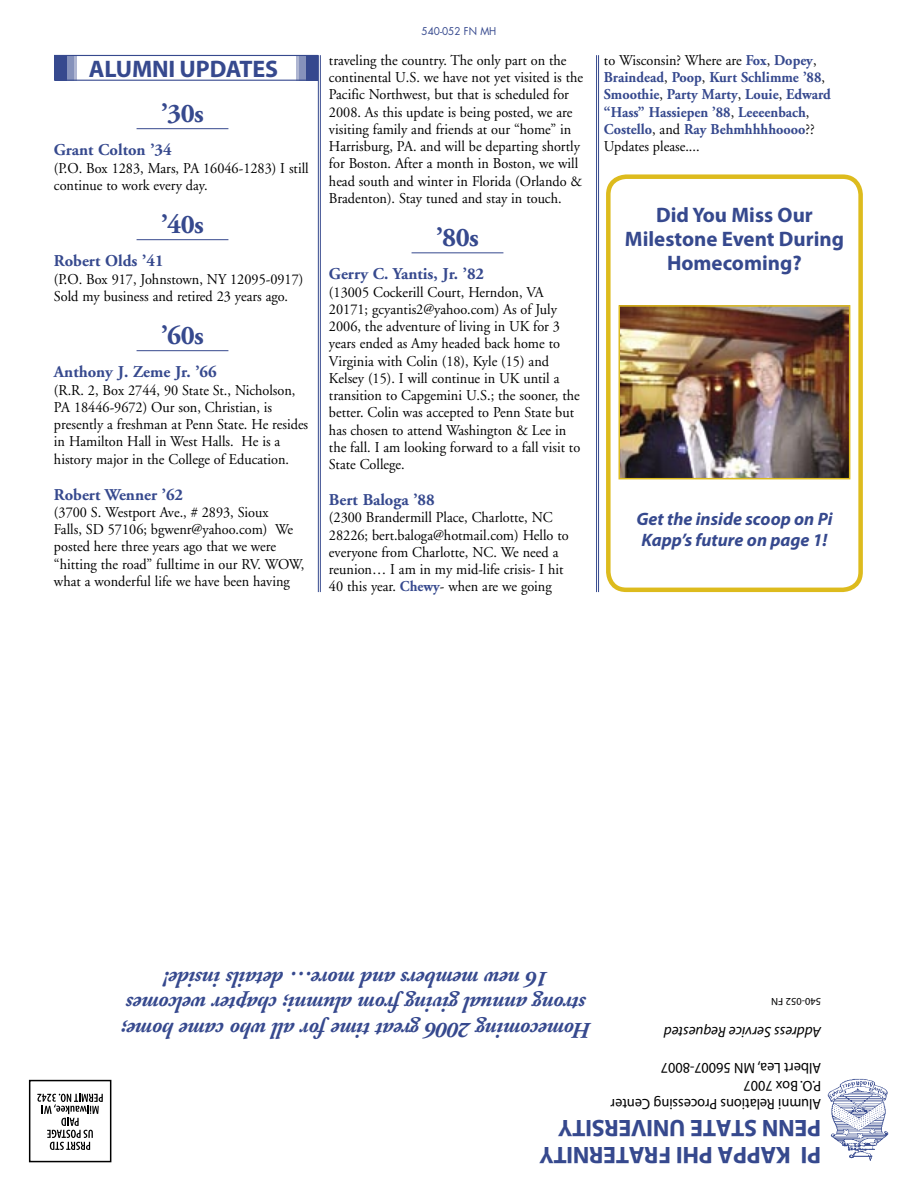
<style>
.page{position:relative;width:918px;height:1188px;background:#fff}
.page>*{position:absolute;margin:0;border:0;box-sizing:border-box;transform-origin:0 0}
._2_Alumni_Updates_Decade{font:700 27px "Adobe Garamond";letter-spacing:-.02em;color:#36498e}
.Frat_School{font:700 24px "Myriad";letter-spacing:-.01em;color:#36498e}
._2_List_Heading{font:700 24px "Myriad Pro";letter-spacing:-.005em;color:#36498e}
._2_Tagline{font:italic 700 22.5px/25.5px "Adobe Garamond";letter-spacing:-.02em;color:#36498e;text-align:center}
._2_List_Headline{font:700 21px/24px "Myriad Pro";color:#36498e;text-align:center}
._2_Subhead{font:italic 700 18px/21px "Myriad Pro";color:#36498e}
._2_Alumni_Update_Name{font:700 16.5px "Adobe Garamond";color:#36498e}
._2_Alumni_Update_Body{font:15px/17.2px "Adobe Garamond";color:#000;scale:.95 1}
._2_Alumni_Update_Body-2{font:700 15px/17.2px "Adobe Garamond";color:#36498e;scale:.95 1}
.Address{font:15px "Myriad";color:#000;scale:.95 1}
.Address-2{font:italic 15px "Myriad";color:#000}
.t1{font:700 13.5px "Myriad";color:#36498e}
._2_Frat_News_Body{font:10.5px "Futura";color:#36498e;scale:.95 1}
.Address-3{font:10.5px "Myriad";color:#000}
.s1{font-weight:700;color:#36498e}
.s2{font-weight:400;color:#000}
</style>
<div class="page">
<svg style="left:37px;top:1094px;width:66px;height:56px"></svg>
<div style="left:29px;top:1080px;width:82px;height:82px;border:2px solid #000"></div>
<img style="left:827px;top:1078px;width:62px;height:83px">
<hr style="left:137px;top:128px;width:91px;height:1px;background:#36498e">
<hr style="left:137px;top:239px;width:91px;height:1px;background:#36498e">
<hr style="left:137px;top:350px;width:91px;height:1px;background:#36498e">
<hr style="left:412px;top:252px;width:91px;height:1px;background:#36498e">
<div style="left:65px;top:55px;width:12px;height:26px;background:#afb6d2"></div>
<div style="left:62px;top:55px;width:12px;height:26px;background:#8692bb"></div>
<div style="left:55px;top:55px;width:12px;height:26px;background:#36498e"></div>
<div style="left:296px;top:55px;width:12px;height:26px;background:#afb6d2"></div>
<div style="left:299px;top:55px;width:11px;height:26px;background:#8692bb"></div>
<div style="left:306px;top:55px;width:12px;height:26px;background:#36498e"></div>
<div style="left:54px;top:55px;width:264px;height:26px;border:1px solid #36498e"></div>
<hr style="left:320px;top:55px;width:1px;height:537px;background:#36498e">
<hr style="left:318px;top:55px;width:1px;height:537px;background:#36498e">
<hr style="left:598px;top:55px;width:1px;height:537px;background:#36498e">
<hr style="left:596px;top:55px;width:1px;height:537px;background:#36498e">
<svg style="left:606px;top:174px;width:257px;height:416px"></svg>
<img style="left:622px;top:308px;width:225px;height:168px">
<div style="left:619px;top:305px;width:231px;height:174px;border:2px solid #ddbb1d"></div>
<p class="_2_List_Heading" style="left:89px;top:53px;width:191px">ALUMNI UPDATES</p>
<p class="_2_Alumni_Updates_Decade" style="left:161px;top:98px;width:44px">’30s</p>
<p class="_2_Alumni_Update_Name" style="left:54px;top:141px;width:119px">Grant Colton ’34</p>
<p class="_2_Alumni_Update_Body" style="left:54px;top:160px;width:270px">(P.O. Box 1283, Mars, PA 16046-1283) I still continue to work every day.</p>
<p class="_2_Alumni_Updates_Decade" style="left:161px;top:209px;width:44px">’40s</p>
<p class="_2_Alumni_Update_Name" style="left:54px;top:252px;width:111px">Robert Olds ’41</p>
<p class="_2_Alumni_Update_Body" style="left:54px;top:271px;width:264px">(P.O. Box 917, Johnstown, NY 12095-0917)<br>Sold my business and retired 23 years ago.</p>
<p class="_2_Alumni_Updates_Decade" style="left:161px;top:320px;width:44px">’60s</p>
<p class="_2_Alumni_Update_Name" style="left:54px;top:363px;width:164px">Anthony J. Zeme Jr. ’66</p>
<p class="_2_Alumni_Update_Body" style="left:54px;top:382px;width:269px">(R.R. 2, Box 2744, 90 State St., Nicholson, PA 18446-9672) Our son, Christian, is presently a freshman at Penn State. He resides in Hamilton Hall in West Halls. He is a history major in the College of Education.</p>
<p class="_2_Alumni_Update_Name" style="left:54px;top:485px;width:131px">Robert Wenner ’62</p>
<p class="_2_Alumni_Update_Body" style="left:54px;top:504px;width:265px">(3700 S. Westport Ave., # 2893, Sioux<br>Falls, SD 57106; bgwenr@yahoo.com) We posted here three years ago that we were “hitting the road” fulltime in our RV. WOW, what a wonderful life we have been having</p>
<p class="_2_Frat_News_Body" style="left:422px;top:25px;width:80px">540-052 FN MH</p>
<p class="_2_Alumni_Update_Body" style="left:329px;top:52px;width:269px">traveling the country. The only part on the continental U.S. we have not yet visited is the Pacific Northwest, but that is scheduled for 2008. As this update is being posted, we are visiting family and friends at our “home” in Harrisburg, PA. and will be departing shortly for Boston. After a month in Boston, we will head south and winter in Florida (Orlando &amp; Bradenton). Stay tuned and stay in touch.</p>
<p class="_2_Alumni_Updates_Decade" style="left:436px;top:222px;width:44px">’80s</p>
<p class="_2_Alumni_Update_Name" style="left:329px;top:265px;width:157px">Gerry C. Yantis, Jr. ’82</p>
<p class="_2_Alumni_Update_Body" style="left:329px;top:284px;width:266px">(13005 Cockerill Court, Herndon, VA 20171; gcyantis2@yahoo.com) As of July 2006, the adventure of living in UK for 3 years ended as Amy headed back home to Virginia with Colin (18), Kyle (15) and Kelsey (15). I will continue in UK until a transition to Capgemini U.S.; the sooner, the better. Colin was accepted to Penn State but has chosen to attend Washington &amp; Lee in the fall. I am looking forward to a fall visit to State College.</p>
<p class="_2_Alumni_Update_Name" style="left:329px;top:491px;width:107px">Bert Baloga ’88</p>
<p class="_2_Alumni_Update_Body" style="left:329px;top:509px;width:254px">(2300 Brandermill Place, Charlotte, NC 28226; bert.baloga@hotmail.com) Hello to everyone from Charlotte, NC. We need a reunion… I am in my mid-life crisis- I hit 40 this year. <span class="s1">Chewy</span>- when are we going</p>
<p class="_2_Alumni_Update_Body-2" style="left:604px;top:52px;width:240px"><span class="s2">to Wisconsin? Where are</span> Fox<span class="s2">,</span> Dopey<span class="s2">, </span>Braindead<span class="s2">,</span> Poop<span class="s2">,</span> Kurt Schlimme ’88<span class="s2">, </span>Smoothie<span class="s2">,</span> Party Marty<span class="s2">,</span> Louie<span class="s2">,</span> Edward “Hass” Hassiepen ’88<span class="s2">,</span> Leeeenbach<span class="s2">, </span>Costello<span class="s2">, and</span> Ray Behmhhhhoooo<span class="s2">??<br>Updates please....</span></p>
<p class="_2_List_Headline" style="left:625px;top:203px;width:221px">Did You Miss Our<br>Milestone Event During<br>Homecoming?</p>
<p class="_2_Subhead" style="left:636px;top:508px;width:198px">Get the inside scoop on Pi<br>Kapp’s future on page 1!</p>
<p class="_2_Tagline" style="left:591px;top:1042px;width:471px;rotate:-180deg">Homecoming 2006 great time for all who came home; strong annual giving from alumni; chapter welcomes<br>16 new members and more… details inside!</p>
<p class="Address-3" style="left:821px;top:1007px;width:52px;rotate:-180deg">540-052 FN</p>
<p class="Address-2" style="left:821px;top:1039px;width:159px;rotate:-180deg">Address Service Requested</p>
<p class="Address" style="left:821px;top:1075px;width:170px;rotate:-180deg">Albert Lea, MN 56007-8007</p>
<p class="Address" style="left:821px;top:1093px;width:83px;rotate:-180deg">P.O. Box 7007</p>
<p class="Address" style="left:821px;top:1111px;width:223px;rotate:-180deg">Alumni Relations Processing Center</p>
<p class="Frat_School" style="left:821px;top:1140px;width:265px;rotate:-180deg">PENN STATE UNIVERSITY</p>
<p class="Frat_School" style="left:821px;top:1167px;width:283px;rotate:-180deg">PI KAPPA PHI FRATERNITY</p>
<p class="t1" style="left:768px;top:1149px;width:97px">November 2006</p>
</div>
